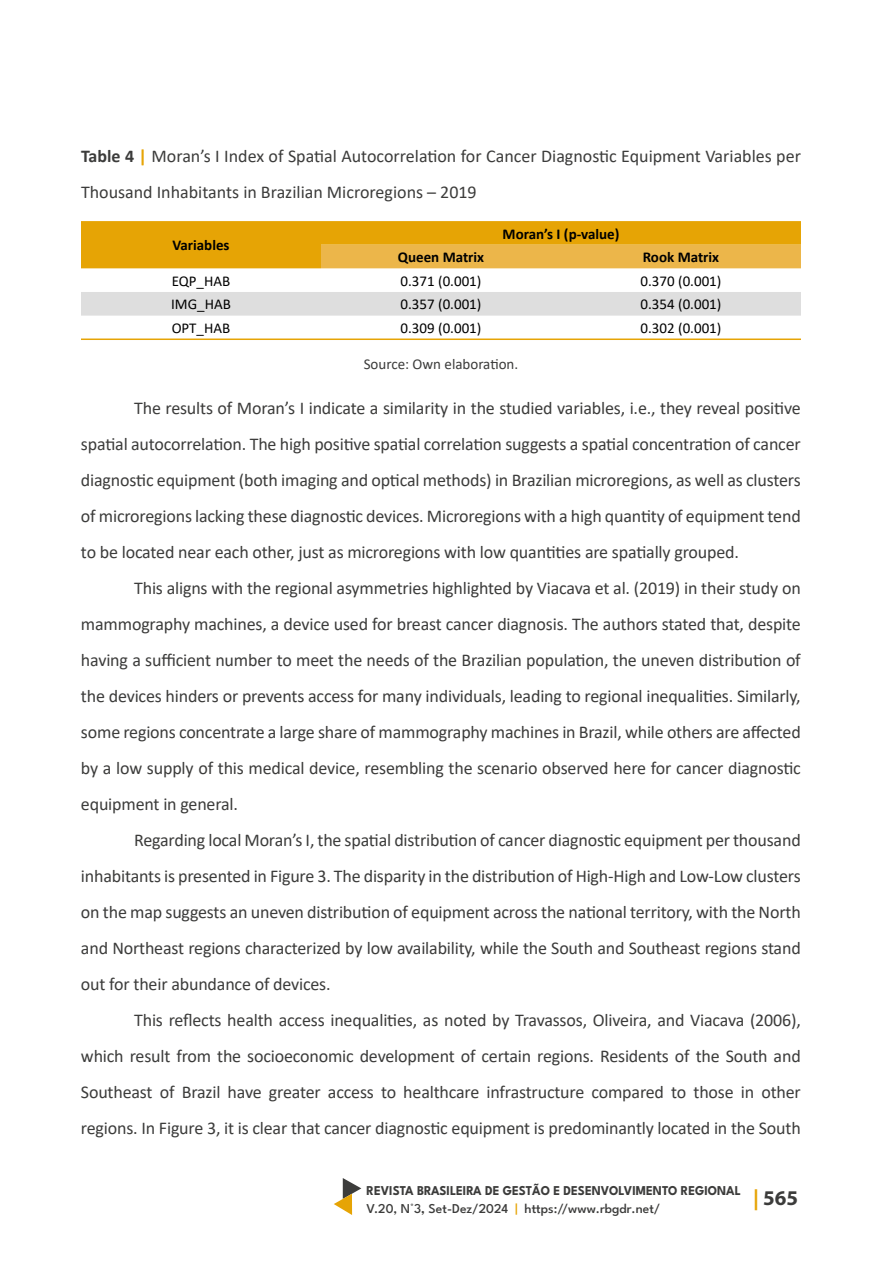
<style>
.page{position:relative;width:891px;height:1262px;background:#fff}
.page>*{position:absolute;margin:0;border:0;box-sizing:border-box;transform-origin:0 0}
.t1{font:700 21px "Myriad Pro";color:#3c3c3b}
.t2{font:18px/36px "Calibri";letter-spacing:-.01em;color:#3c3c3b;text-align:justify}
.t3{font:15px "Calibri";color:#000}
.t4{font:700 15px "Calibri";color:#000}
.t5{font:15px "Calibri";color:#3c3c3b}
.t6{font:700 13.5px/18px "League Spartan";color:#3c3c3b;scale:.94 1}
.s1{font-weight:700}
.s2{font-weight:700;color:#e6a405}
.s3{font-weight:500}
.s4{font-weight:600}
.s5{font-weight:500;color:#e6a405}
.s6{color:#e6a405}
</style>
<div class="page">
<svg style="left:334px;top:1178px;width:27px;height:37px"></svg>
<svg style="left:81px;top:221px;width:720px;height:47px;background:#e8aa1c"></svg>
<div style="left:81px;top:292px;width:720px;height:24px;background:#dedede"></div>
<hr style="left:81px;top:338px;width:240px;height:2px;background:#e6a405">
<hr style="left:321px;top:338px;width:240px;height:2px;background:#e6a405">
<hr style="left:561px;top:338px;width:240px;height:2px;background:#e6a405">
<p class="t2" style="left:81px;top:138px;width:722px"><span class="s1">Table 4</span> <span class="s2">|</span> Moran’s I Index of Spatial Autocorrelation for Cancer Diagnostic Equipment Variables per<br>Thousand Inhabitants in Brazilian Microregions – 2019</p>
<p class="t4" style="left:172px;top:235px;width:59px">Variables</p>
<p class="t4" style="left:503px;top:223px;width:118px">Moran’s I (p-value)</p>
<p class="t4" style="left:398px;top:246px;width:88px">Queen Matrix</p>
<p class="t4" style="left:643px;top:246px;width:78px">Rook Matrix</p>
<p class="t3" style="left:172px;top:270px;width:60px">EQP_HAB</p>
<p class="t3" style="left:401px;top:270px;width:82px">0.371 (0.001)</p>
<p class="t3" style="left:641px;top:270px;width:82px">0.370 (0.001)</p>
<p class="t3" style="left:171px;top:294px;width:61px">IMG_HAB</p>
<p class="t3" style="left:401px;top:294px;width:82px">0.357 (0.001)</p>
<p class="t3" style="left:641px;top:294px;width:82px">0.354 (0.001)</p>
<p class="t3" style="left:172px;top:317px;width:60px">OPT_HAB</p>
<p class="t3" style="left:401px;top:317px;width:82px">0.309 (0.001)</p>
<p class="t3" style="left:641px;top:317px;width:82px">0.302 (0.001)</p>
<p class="t5" style="left:364px;top:354px;width:156px">Source: Own elaboration.</p>
<p class="t2" style="left:81px;top:390px;width:721px;text-indent:53px">The results of Moran’s I indicate a similarity in the studied variables, i.e., they reveal positive spatial autocorrelation. The high positive spatial correlation suggests a spatial concentration of cancer diagnostic equipment (both imaging and optical methods) in Brazilian microregions, as well as clusters of microregions lacking these diagnostic devices. Microregions with a high quantity of equipment tend to be located near each other, just as microregions with low quantities are spatially grouped.</p>
<p class="t2" style="left:81px;top:570px;width:721px;text-indent:53px">This aligns with the regional asymmetries highlighted by Viacava et al. (2019) in their study on mammography machines, a device used for breast cancer diagnosis. The authors stated that, despite having a sufficient number to meet the needs of the Brazilian population, the uneven distribution of the devices hinders or prevents access for many individuals, leading to regional inequalities. Similarly, some regions concentrate a large share of mammography machines in Brazil, while others are affected by a low supply of this medical device, resembling the scenario observed here for cancer diagnostic equipment in general.</p>
<p class="t2" style="left:81px;top:822px;width:721px;text-indent:53px">Regarding local Moran’s I, the spatial distribution of cancer diagnostic equipment per thousand inhabitants is presented in Figure 3. The disparity in the distribution of High-High and Low-Low clusters on the map suggests an uneven distribution of equipment across the national territory, with the North and Northeast regions characterized by low availability, while the South and Southeast regions stand out for their abundance of devices.</p>
<p class="t2" style="left:81px;top:1002px;width:721px;text-indent:53px">This reflects health access inequalities, as noted by Travassos, Oliveira, and Viacava (2006), which result from the socioeconomic development of certain regions. Residents of the South and Southeast of Brazil have greater access to healthcare infrastructure compared to those in other regions. In Figure 3, it is clear that cancer diagnostic equipment is predominantly located in the South</p>
<p class="t6" style="left:367px;top:1180px;width:400px">REVISTA BRASILEIRA DE GESTÃO E DESENVOLVIMENTO REGIONAL<br><span class="s3">V.20, N°3</span><span class="s4">,</span> <span class="s3">Set-Dez/2024</span> <span class="s5">|</span> <span class="s3">https://www.rbgdr.net/</span></p>
<p class="t1" style="left:753px;top:1184px;width:47px"><span class="s6">|</span> 565</p>
</div>
